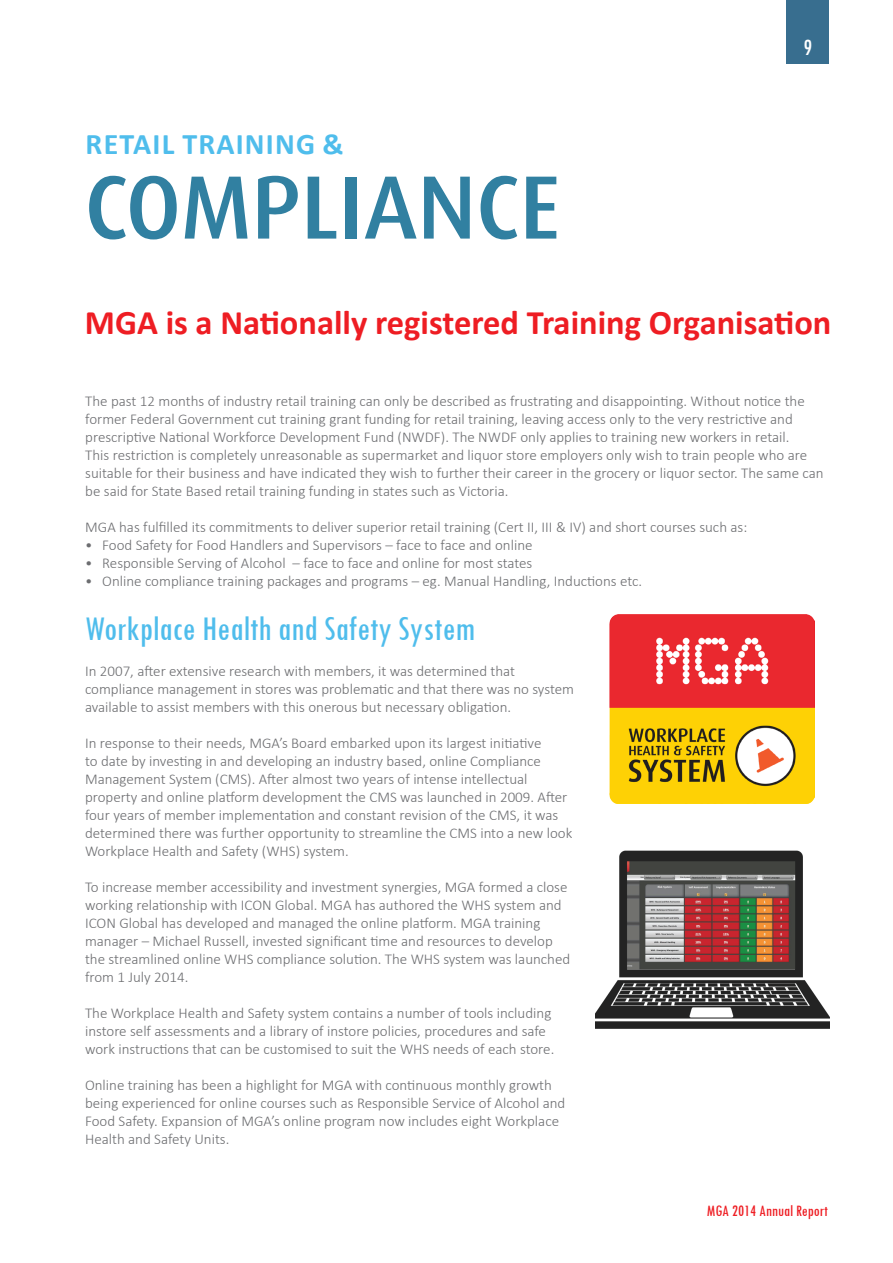
<style>
.page{position:relative;width:893px;height:1263px;background:#fff}
.page>*{position:absolute;margin:0;border:0;box-sizing:border-box;transform-origin:0 0}
.Large_heading{font:500 90px "Dax CE";color:#3180a1}
.Paragraph_Headings{font:condensed 36px "Tw Cen";color:#4fbdec}
.quote{font:700 34.5px "Calibri";color:#ee1d23}
.Small_Heading{font:700 30px "Calibri";letter-spacing:.04em;color:#4fbdec}
.t1{font:condensed 24px "Tw Cen";color:#fff}
.t2{font:condensed 16.5px "Tw Cen";color:#ee1d23}
.Main_Body{font:300 15px/18px "Calibri";color:#6c6d70}
</style>
<div class="page">
<div style="left:787px;top:0;width:42px;height:64px;background:#386e8f"></div>
<img style="left:610px;top:614px;width:204px;height:190px">
<img style="left:595px;top:850px;width:234px;height:179px">
<p class="Small_Heading" style="left:86px;top:125px;width:260px">RETAIL TRAINING &amp;</p>
<p class="Large_heading" style="left:85px;top:150px;width:477px">COMPLIANCE</p>
<h3 class="t1" style="left:803px;top:33px;width:10px">9</h3>
<p class="quote" style="left:85px;top:300px;width:748px">MGA is a Nationally registered Training Organisation</p>
<p class="Main_Body" style="left:85px;top:392px;width:740px">The past 12 months of industry retail training can only be described as frustrating and disappointing. Without notice the former Federal Government cut training grant funding for retail training, leaving access only to the very restrictive and prescriptive National Workforce Development Fund (NWDF). The NWDF only applies to training new workers in retail.<br>This restriction is completely unreasonable as supermarket and liquor store employers only wish to train people who are suitable for their business and have indicated they wish to further their career in the grocery or liquor sector. The same can be said for State Based retail training funding in states such as Victoria.</p>
<p class="Main_Body" style="left:85px;top:518px;width:664px">MGA has fulfilled its commitments to deliver superior retail training (Cert II, III &amp; IV) and short courses such as:</p>
<p class="Main_Body" style="left:85px;top:536px;width:449px">• Food Safety for Food Handlers and Supervisors – face to face and online</p>
<p class="Main_Body" style="left:85px;top:554px;width:449px">• Responsible Serving of Alcohol – face to face and online for most states</p>
<p class="Main_Body" style="left:85px;top:572px;width:558px">• Online compliance training packages and programs – eg. Manual Handling, Inductions etc.</p>
<p class="Paragraph_Headings" style="left:85px;top:607px;width:392px">Workplace Health and Safety System</p>
<p class="Main_Body" style="left:85px;top:662px;width:490px">In 2007, after extensive research with members, it was determined that compliance management in stores was problematic and that there was no system available to assist members with this onerous but necessary obligation.</p>
<p class="Main_Body" style="left:85px;top:734px;width:489px">In response to their needs, MGA’s Board embarked upon its largest initiative<br>to date by investing in and developing an industry based, online Compliance Management System (CMS). After almost two years of intense intellectual property and online platform development the CMS was launched in 2009. After four years of member implementation and constant revision of the CMS, it was determined there was further opportunity to streamline the CMS into a new look Workplace Health and Safety (WHS) system.</p>
<p class="Main_Body" style="left:85px;top:878px;width:487px">To increase member accessibility and investment synergies, MGA formed a close working relationship with ICON Global. MGA has authored the WHS system and ICON Global has developed and managed the online platform. MGA training manager – Michael Russell, invested significant time and resources to develop the streamlined online WHS compliance solution. The WHS system was launched from 1 July 2014.</p>
<p class="Main_Body" style="left:85px;top:1004px;width:471px">The Workplace Health and Safety system contains a number of tools including instore self assessments and a library of instore policies, procedures and safe work instructions that can be customised to suit the WHS needs of each store.</p>
<p class="Main_Body" style="left:85px;top:1076px;width:482px">Online training has been a highlight for MGA with continuous monthly growth being experienced for online courses such as Responsible Service of Alcohol and Food Safety. Expansion of MGA’s online program now includes eight Workplace Health and Safety Units.</p>
<p class="t2" style="left:707px;top:1201px;width:123px">MGA 2014 Annual Report</p>
</div>
